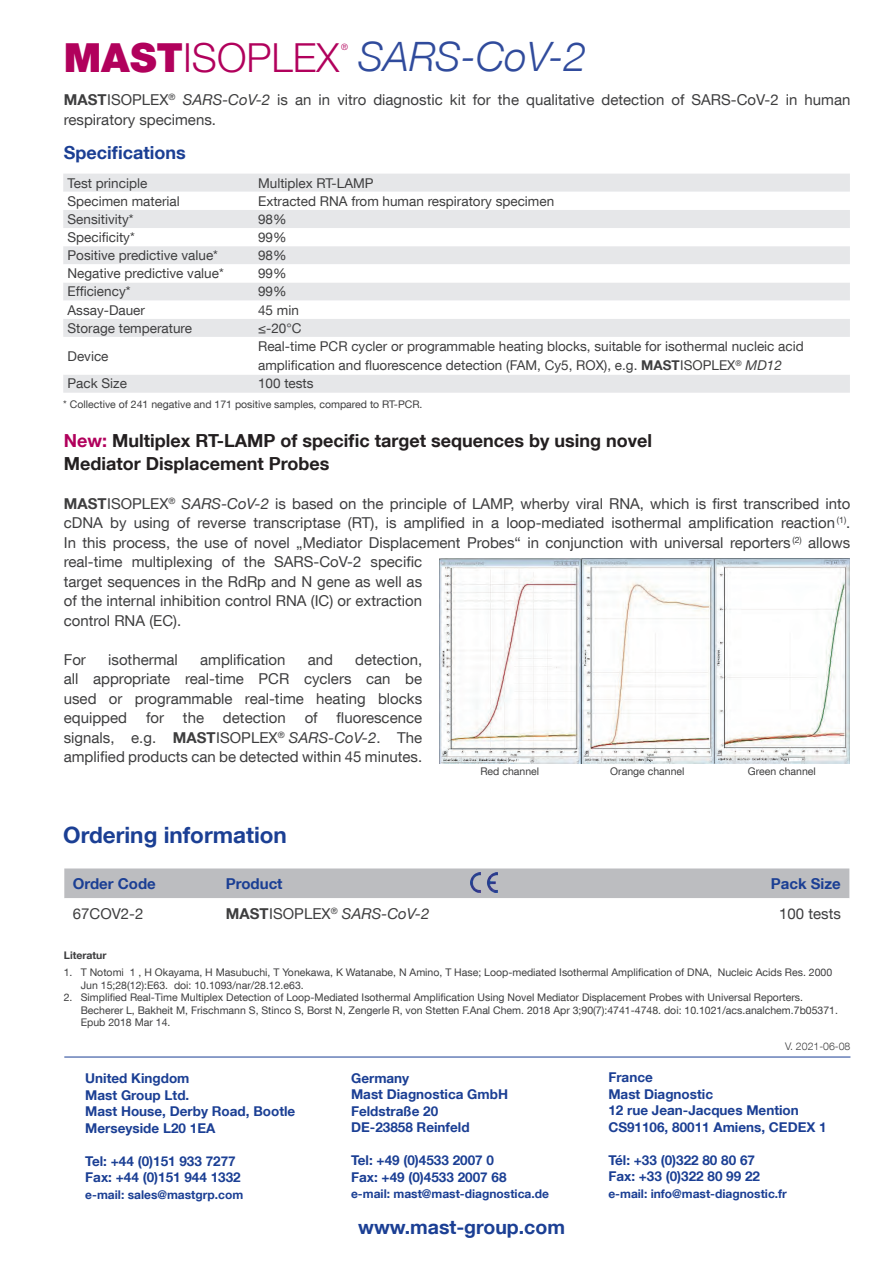
<style>
.page{position:relative;width:893px;height:1263px;background:#fff}
.page>*{position:absolute;margin:0;border:0;box-sizing:border-box;transform-origin:0 0}
.t1{font:italic 300 40.5px "Helvetica Neue LT Com";color:#304b9c}
.t2{font:300 40.35px "Helvetica Neue LT Com";color:#b1015c}
.t3{font:700 22.5px "Helvetica Neue LT Com";color:#1b3f94}
.t4{font:700 19.5px "Helvetica Neue LT Com";color:#1b3f94}
.t5{font:700 18px/22.5px "Helvetica Neue LT Com";color:#231f20}
.t6{font:700 18px "Helvetica Neue LT Com";color:#1b3f94}
.t7{font:15px/19.5px "Helvetica Neue LT Com";color:#3e3e3f}
.t8{font:700 15px "Helvetica Neue LT Com";color:#1b3f94}
.t9{font:italic 15px "Helvetica Neue LT Com";color:#3e3e3f}
.t10{font:13.5px/19.5px "Helvetica Neue LT Com";color:#3e3e3f}
.t11{font:700 13.5px/16.5px "Helvetica Neue LT Com";color:#1b3f94}
.t12{font:700 12px "Helvetica Neue LT Com";color:#1b3f94}
.t13{font:10.5px/12.6px "Helvetica Neue LT Com";color:#3e3e3f}
.t14{font:300 10.5px "Helvetica Neue LT Com";color:#3e3e3f}
.t15{font:700 10.5px "Helvetica Neue LT Com";color:#3e3e3f}
.t16{font:300 8.7px "Helvetica Neue LT Com";color:#b1015c}
.s1{font-weight:900}
.s2{font-weight:700}
.s3{font-style:italic}
.s4{color:#b1015c}
.s5{font-weight:700;font-style:normal}
.s6{font-style:normal}
</style>
<div class="page">
<hr style="left:64px;top:1057px;width:786px;height:1px;background:#1b3f94">
<div style="left:63px;top:174px;width:787px;height:219px;background:#e6e7e9"></div>
<svg style="left:63px;top:192px;width:787px;height:183px"></svg>
<img style="left:439px;top:558px;width:410px;height:205px">
<div style="left:64px;top:868px;width:785px;height:30px;background:#bcbdc0"></div>
<img style="left:470px;top:873px;width:27px;height:19px">
<h2 class="t2" style="left:64px;top:33px;width:277px"><span class="s1">MAST</span>ISOPLEX</h2>
<p class="t16" style="left:341px;top:41px;width:8px">®</p>
<h1 class="t1" style="left:358px;top:33px;width:230px">SARS-CoV-2</h1>
<p class="t7" style="left:64px;top:90px;width:788px"><span class="s2">MAST</span>ISOPLEX<sup>®</sup> <span class="s3">SARS-CoV-2</span> is an in vitro diagnostic kit for the qualitative detection of SARS-CoV-2 in human respiratory specimens.</p>
<p class="t6" style="left:64px;top:141px;width:123px">Specifications</p>
<p class="t10" style="left:68px;top:173px;width:81px">Test principle</p>
<p class="t10" style="left:258px;top:173px;width:117px">Multiplex RT-LAMP</p>
<p class="t10" style="left:68px;top:191px;width:114px">Specimen material</p>
<p class="t10" style="left:258px;top:191px;width:298px">Extracted RNA from human respiratory specimen</p>
<p class="t10" style="left:68px;top:209px;width:68px">Sensitivity*</p>
<p class="t10" style="left:258px;top:209px;width:30px">98%</p>
<p class="t10" style="left:68px;top:227px;width:69px">Specificity*</p>
<p class="t10" style="left:258px;top:227px;width:30px">99%</p>
<p class="t10" style="left:68px;top:245px;width:152px">Positive predictive value*</p>
<p class="t10" style="left:258px;top:245px;width:30px">98%</p>
<p class="t10" style="left:68px;top:263px;width:158px">Negative predictive value*</p>
<p class="t10" style="left:258px;top:263px;width:30px">99%</p>
<p class="t10" style="left:68px;top:281px;width:64px">Efficiency*</p>
<p class="t10" style="left:258px;top:281px;width:30px">99%</p>
<p class="t10" style="left:68px;top:300px;width:79px">Assay-Dauer</p>
<p class="t10" style="left:258px;top:300px;width:42px">45 min</p>
<p class="t10" style="left:68px;top:318px;width:126px">Storage temperature</p>
<p class="t10" style="left:258px;top:318px;width:45px">≤-20°C</p>
<p class="t10" style="left:68px;top:346px;width:42px">Device</p>
<p class="t10" style="left:258px;top:336px;width:547px">Real-time PCR cycler or programmable heating blocks, suitable for isothermal nucleic acid amplification and fluorescence detection (FAM, Cy5, ROX), e.g. <span class="s2">MAST</span>ISOPLEX<sup>®</sup> <span class="s3">MD12</span></p>
<p class="t10" style="left:68px;top:374px;width:61px">Pack Size</p>
<p class="t10" style="left:258px;top:374px;width:57px">100 tests</p>
<p class="t13" style="left:63px;top:397px;width:361px">* Collective of 241 negative and 171 positive samples, compared to RT-PCR.</p>
<p class="t5" style="left:64px;top:429px;width:590px"><span class="s4">New:</span> Multiplex RT-LAMP of specific target sequences by using novel<br>Mediator Displacement Probes</p>
<p class="t7" style="left:64px;top:493px;width:788px"><span class="s2">MAST</span>ISOPLEX<sup>®</sup> <span class="s3">SARS-CoV-2</span> is based on the principle of LAMP, wherby viral RNA, which is first transcribed into cDNA by using of reverse transcriptase (RT), is amplified in a loop-mediated isothermal amplification reaction <sup>(1)</sup>.<br>In this process, the use of novel „Mediator Displacement Probes“ in conjunction with universal reporters <sup>(2)</sup> allows real-time multiplexing of the SARS-CoV-2 specific<br>target sequences in the RdRp and N gene as well as<br>of the internal inhibition control RNA (IC) or extraction<br>control RNA (EC).</p>
<p class="t7" style="left:64px;top:649px;width:24px">For</p>
<p class="t7" style="left:108px;top:649px;width:71px">isothermal</p>
<p class="t7" style="left:200px;top:649px;width:87px">amplification</p>
<p class="t7" style="left:308px;top:649px;width:27px">and</p>
<p class="t7" style="left:64px;top:649px;width:360px;text-align:justify;text-indent:291px">detection, all appropriate real-time PCR cyclers can be used or programmable real-time heating blocks equipped</p>
<p class="t7" style="left:64px;top:708px;width:360px;text-align:justify;text-indent:273px">fluorescence signals, e.g. <span class="s2">MAST</span>ISOPLEX<sup>®</sup> <span class="s3">SARS-CoV-2</span>. The amplified products can be detected within 45 minutes.</p>
<p class="t7" style="left:146px;top:708px;width:20px">for</p>
<p class="t7" style="left:183px;top:708px;width:23px">the</p>
<p class="t7" style="left:223px;top:708px;width:64px">detection</p>
<p class="t7" style="left:305px;top:708px;width:15px">of</p>
<h3 class="t3" style="left:63px;top:821px;width:225px">Ordering information</h3>
<p class="t13" style="left:480px;top:765px;width:60px">Red channel</p>
<p class="t13" style="left:610px;top:765px;width:76px">Orange channel</p>
<p class="t13" style="left:748px;top:765px;width:70px">Green channel</p>
<p class="t8" style="left:73px;top:874px;width:85px">Order Code</p>
<p class="t8" style="left:226px;top:874px;width:58px">Product</p>
<p class="t8" style="left:771px;top:874px;width:72px">Pack Size</p>
<p class="t7" style="left:73px;top:903px;width:72px">67COV2-2</p>
<p class="t9" style="left:226px;top:904px;width:205px"><span class="s5">MAST</span><span class="s6">ISOPLEX</span><sup>®</sup> SARS-CoV-2</p>
<p class="t7" style="left:779px;top:903px;width:63px">100 tests</p>
<p class="t15" style="left:64px;top:949px;width:44px">Literatur</p>
<p class="t13" style="left:81px;top:966px;width:753px;text-indent:-17px">1. T Notomi 1 , H Okayama, H Masubuchi, T Yonekawa, K Watanabe, N Amino, T Hase; Loop-mediated Isothermal Amplification of DNA, Nucleic Acids Res. 2000<br>Jun 15;28(12):E63. doi: 10.1093/nar/28.12.e63.</p>
<p class="t13" style="left:81px;top:991px;width:759px;text-indent:-17px">2. Simplified Real-Time Multiplex Detection of Loop-Mediated Isothermal Amplification Using Novel Mediator Displacement Probes with Universal Reporters.<br>Becherer L, Bakheit M, Frischmann S, Stinco S, Borst N, Zengerle R, von Stetten F.Anal Chem. 2018 Apr 3;90(7):4741-4748. doi: 10.1021/acs.analchem.7b05371.<br>Epub 2018 Mar 14.</p>
<p class="t11" style="left:85px;top:1070px;width:212px">United Kingdom<br>Mast Group Ltd.<br>Mast House, Derby Road, Bootle<br>Merseyside L20 1EA</p>
<p class="t11" style="left:85px;top:1152px;width:157px">Tel: +44 (0)151 933 7277<br>Fax: +44 (0)151 944 1332</p>
<p class="t12" style="left:85px;top:1187px;width:159px">e-mail: sales@mastgrp.com</p>
<p class="t11" style="left:351px;top:1069px;width:158px">Germany<br>Mast Diagnostica GmbH<br>Feldstraße 20<br>DE-23858 Reinfeld</p>
<p class="t11" style="left:351px;top:1152px;width:157px">Tel: +49 (0)4533 2007 0<br>Fax: +49 (0)4533 2007 68</p>
<p class="t12" style="left:351px;top:1186px;width:199px">e-mail: mast@mast-diagnostica.de</p>
<h3 class="t4" style="left:358px;top:1215px;width:208px">www.mast-group.com</h3>
<p class="t14" style="left:785px;top:1040px;width:67px">V. 2021-06-08</p>
<p class="t11" style="left:608px;top:1069px;width:220px">France<br>Mast Diagnostic<br>12 rue Jean-Jacques Mention<br>CS91106, 80011 Amiens, CEDEX 1</p>
<p class="t11" style="left:608px;top:1151px;width:153px">Tél: +33 (0)322 80 80 67<br>Fax: +33 (0)322 80 99 22</p>
<p class="t12" style="left:608px;top:1186px;width:180px">e-mail: info@mast-diagnostic.fr</p>
</div>
